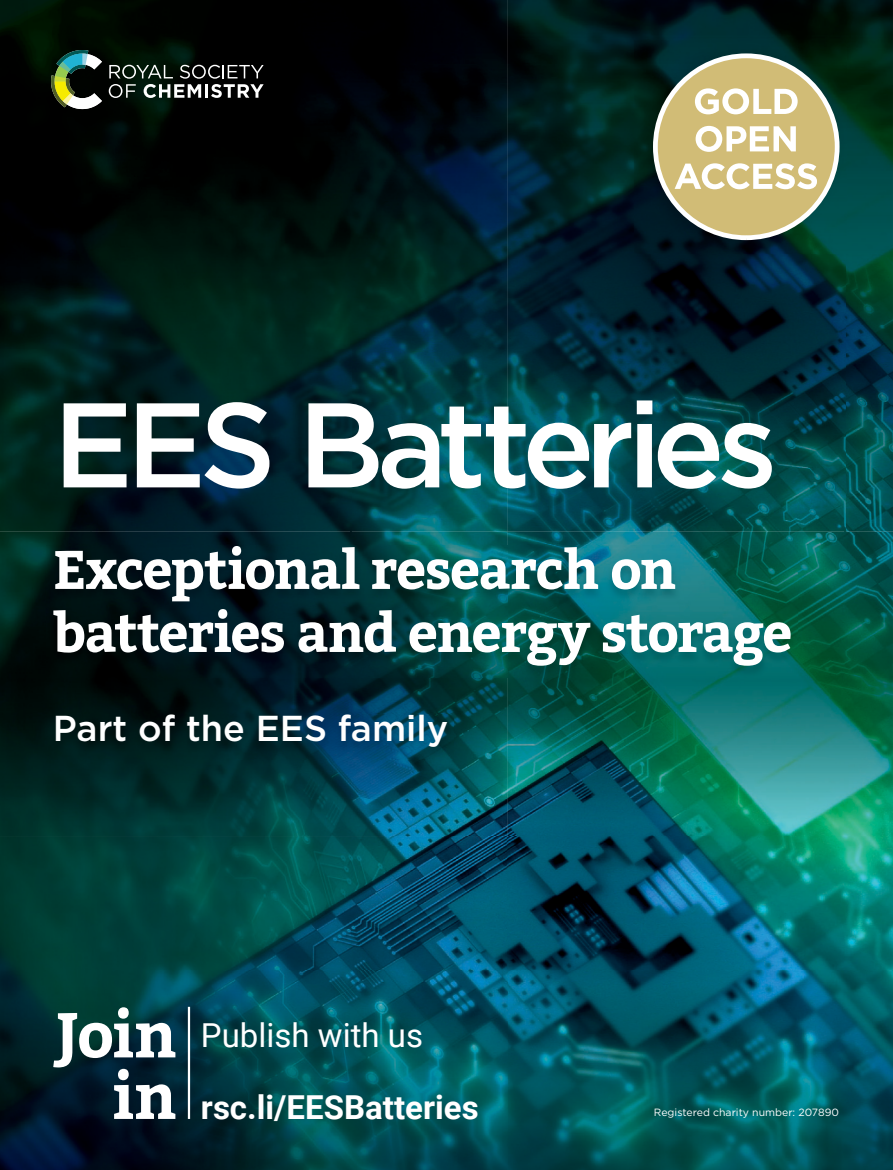
<style>
.page{position:relative;width:893px;height:1170px;background:#fff}
.page>*{position:absolute;margin:0;border:0;box-sizing:border-box;transform-origin:0 0}
.t1{font:500 120px "Gotham";letter-spacing:-.06em;color:#fff}
.t2{font:700 63px/61.5px "Bitter";letter-spacing:-.025em;color:#fff;text-align:right}
.t3{font:700 54px/63px "Bitter";letter-spacing:-.03em;color:#fff}
.t4{font:500 36px "Gotham";color:#fff}
.t5{font:700 33px "Roboto";color:#fff}
.t6{font:33px "Roboto";color:#fff}
.t7{font:10.5px "Gotham";color:#fff}
</style>
<div class="page">
<img style="left:507px;top:531px;width:386px;height:638px">
<img style="left:507px;top:0;width:144px;height:531px">
<img style="left:651px;top:0;width:242px;height:86px">
<img style="left:845px;top:86px;width:48px;height:445px">
<img style="left:651px;top:253px;width:194px;height:278px">
<img style="left:0;top:0;width:351px;height:531px">
<img style="left:351px;top:0;width:156px;height:531px">
<img style="left:0;top:836px;width:507px;height:333px">
<img style="left:0;top:531px;width:91px;height:305px">
<img style="left:91px;top:531px;width:416px;height:14px">
<img style="left:91px;top:678px;width:416px;height:158px">
<svg style="left:109px;top:65px;width:155px;height:33px;background:#444a46"></svg>
<img style="left:56px;top:50px;width:32px;height:4px">
<img style="left:51px;top:75px;width:4px;height:32px">
<svg style="left:55px;top:54px;width:47px;height:55px"></svg>
<hr style="left:188px;top:1006px;width:2px;height:112px;background:#fff">
<img style="left:47px;top:545px;width:750px;height:133px">
<img style="left:50px;top:714px;width:403px;height:45px">
<img style="left:634px;top:40px;width:213px;height:213px">
<div style="left:655px;top:56px;width:182px;height:182px;background:#d1bc76;border-radius:50%"></div>
<div style="left:653px;top:53px;width:186px;height:187px;border:5px solid #fff;border-radius:50%"></div>
<svg style="left:675px;top:163px;width:142px;height:26px"></svg>
<svg style="left:696px;top:126px;width:100px;height:26px"></svg>
<svg style="left:695px;top:88px;width:103px;height:26px"></svg>
<h1 class="t1" style="left:53px;top:391px;width:726px">EES Batteries</h1>
<p class="t3" style="left:53px;top:541px;width:741px">Exceptional research on batteries and energy storage</p>
<p class="t4" style="left:53px;top:712px;width:397px">Part of the EES family</p>
<p class="t2" style="left:55px;top:1007px;width:123px">Join in</p>
<p class="t6" style="left:201px;top:1012px;width:224px">Publish with us</p>
<p class="t5" style="left:201px;top:1084px;width:279px">rsc.li/EESBatteries</p>
<p class="t7" style="left:654px;top:1107px;width:187px">Registered charity number: 207890</p>
</div>
